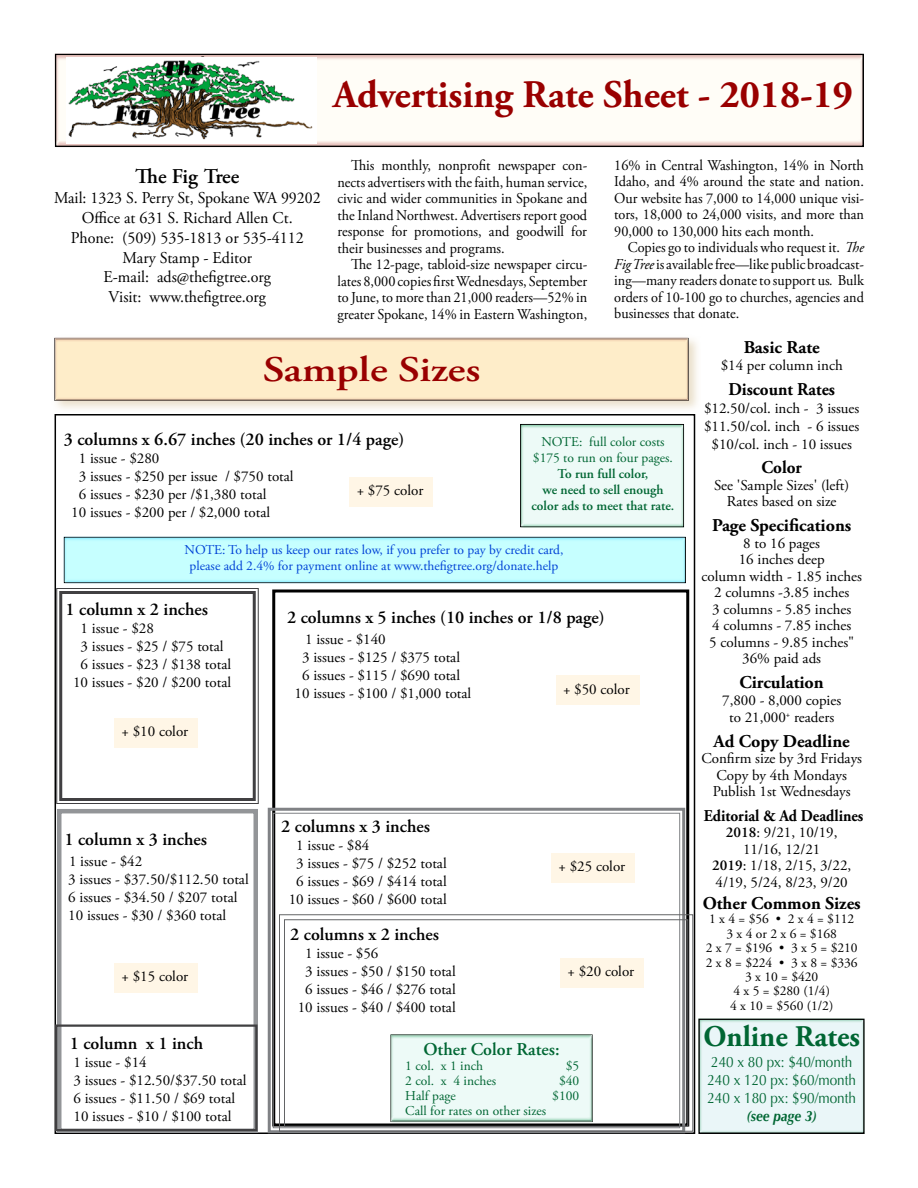
<style>
.page{position:relative;width:918px;height:1188px;background:#fff}
.page>*{position:absolute;margin:0;border:0;box-sizing:border-box;transform-origin:0 0}
.t1{font:700 39px "Adobe Garamond Pro";color:#900}
.t2{font:600 36px "Adobe Garamond Pro";color:#900;scale:1.2 1}
.t3{font:700 30px "Adobe Garamond Pro";color:#063}
.t4{font:600 21px "Adobe Garamond Pro";letter-spacing:-.02em;color:#000}
.t5{font:600 18px "Adobe Garamond Pro";color:#000}
.t6{font:700 18px "Adobe Garamond Pro";color:#000}
.t7{font:700 18px "Adobe Garamond Pro";color:#000;scale:.95 1}
.t8{font:600 18px "Adobe Garamond Pro";color:#063}
.t9{font:16.5px/19.8px "Adobe Garamond Pro";color:#000;text-align:center;scale:.96 1}
.t10{font:700 16.5px "Adobe Garamond Pro";color:#000;scale:.93 1}
.t11{font:15px/16.5px "Adobe Garamond Pro";color:#000;text-align:center}
.t12{font:15px/16.5px "Adobe Garamond Pro";color:#000;text-align:justify;scale:.95 1}
.t13{font:15px/18px "Optima";color:#063;scale:.9 1}
.t14{font:italic 700 15px "Optima";color:#063;scale:.9 1}
.t15{font:13.5px/16.2px "Adobe Garamond Pro";color:#0042d6;text-align:center}
.t16{font:13.5px/16.2px "Adobe Garamond Pro";color:#063;text-align:center}
.t17{font:13.5px/14.4px "Adobe Garamond Pro";color:#000;text-align:center}
.t18{font:600 13.5px/16.2px "Adobe Garamond Pro";color:#063;text-align:center}
.s1{font-style:italic}
.s2{font-weight:600}
</style>
<div class="page">
<div style="left:696px;top:1016px;width:170px;height:119px;background:#009042;opacity:.5"></div>
<div style="left:54px;top:52px;width:812px;height:98px;background:#900;opacity:.25"></div>
<div style="left:516px;top:419px;width:170px;height:111px;background:#009042;opacity:.5"></div>
<img style="left:72px;top:52px;width:240px;height:95px">
<svg style="left:266px;top:806px;width:421px;height:328px"></svg>
<svg style="left:56px;top:588px;width:203px;height:216px"></svg>
<div style="left:59px;top:591px;width:197px;height:210px;border:3px solid #414042"></div>
<div style="left:57px;top:809px;width:201px;height:324px;border:4px solid #939598"></div>
<svg style="left:278px;top:914px;width:416px;height:218px"></svg>
<div style="left:284px;top:919px;width:404px;height:208px;border:1px solid #636466"></div>
<div style="left:51px;top:334px;width:650px;height:80px;background:#e3d5b9;opacity:.75"></div>
<div style="left:53px;top:337px;width:636px;height:66px;background:#900;opacity:.25"></div>
<div style="left:55px;top:1024px;width:203px;height:107px;border:2px solid #414042"></div>
<img style="left:66px;top:58px;width:251px;height:85px">
<div style="left:552px;top:853px;width:83px;height:29px;background:#fff6e6"></div>
<div style="left:115px;top:963px;width:83px;height:30px;background:#fff6e6"></div>
<div style="left:389px;top:1034px;width:208px;height:88px;background:#009042;opacity:.5"></div>
<div style="left:115px;top:718px;width:83px;height:29px;background:#fff6e6"></div>
<div style="left:556px;top:675px;width:83px;height:30px;background:#fff6e6"></div>
<div style="left:350px;top:477px;width:83px;height:29px;background:#fff6e6"></div>
<div style="left:561px;top:958px;width:83px;height:29px;background:#fff6e6"></div>
<div style="left:61px;top:532px;width:625px;height:54px;background:#3cf;opacity:.5"></div>
<h1 class="t1" style="left:333px;top:72px;width:521px">Advertising Rate Sheet - 2018-19</h1>
<h3 class="t4" style="left:135px;top:165px;width:106px">The Fig Tree</h3>
<p class="t9" style="left:54px;top:189px;width:279px">Mail: 1323 S. Perry St, Spokane WA 99202<br>Office at 631 S. Richard Allen Ct.<br>Phone: (509) 535-1813 or 535-4112<br>Mary Stamp - Editor<br>E-mail: ads@thefigtree.org<br>Visit: www.thefigtree.org</p>
<p class="t12" style="left:338px;top:158px;width:264px;text-indent:13px">This monthly, nonprofit newspaper con&shy;nects advertisers with the faith, human service, civic and wider communities in Spokane and the Inland Northwest. Advertisers report good response for promotions, and goodwill for their businesses and programs.</p>
<p class="t12" style="left:338px;top:257px;width:264px;text-indent:13px">The 12-page, tabloid-size newspaper circu&shy;lates 8,000 copies first Wednesdays, September to June, to more than 21,000 readers—52% in greater Spokane, 14% in Eastern Washington,</p>
<p class="t12" style="left:614px;top:157px;width:264px">16% in Central Washington, 14% in North Idaho, and 4% around the state and nation.<br>Our website has 7,000 to 14,000 unique visi&shy;tors, 18,000 to 24,000 visits, and more than 90,000 to 130,000 hits each month.</p>
<p class="t12" style="left:614px;top:240px;width:264px;text-indent:13px">Copies go to individuals who request it. <span class="s1">The Fig Tree</span> is available free—like public broadcast&shy;ing—many readers donate to support us<span class="s1">.</span> Bulk orders of 10-100 go to churches, agencies and businesses that donate.</p>
<h2 class="t2" style="left:263px;top:349px;width:183px">Sample Sizes</h2>
<p class="t5" style="left:64px;top:429px;width:342px">3 columns x 6.67 inches (20 inches or 1/4 page)</p>
<p class="t11" style="left:79px;top:451px;width:82px">1 issue - $280</p>
<p class="t11" style="left:79px;top:469px;width:216px">3 issues - $250 per issue / $750 total</p>
<p class="t11" style="left:79px;top:487px;width:189px">6 issues - $230 per /$1,380 total</p>
<p class="t11" style="left:71px;top:505px;width:201px">10 issues - $200 per / $2,000 total</p>
<p class="t11" style="left:357px;top:483px;width:68px">+ $75 color</p>
<p class="t16" style="left:533px;top:434px;width:142px">NOTE: full color costs $175 to run on four pages.</p>
<p class="t18" style="left:532px;top:466px;width:144px">To run full color,<br>we need to sell enough color ads to meet that rate.</p>
<p class="t15" style="left:184px;top:542px;width:380px">NOTE: To help us keep our rates low, if you prefer to pay by credit card, please add 2.4% for payment online at www.thefigtree.org/donate.help</p>
<p class="t5" style="left:66px;top:599px;width:144px">1 column x 2 inches</p>
<p class="t11" style="left:81px;top:620px;width:75px">1 issue - $28</p>
<p class="t11" style="left:81px;top:638px;width:144px">3 issues - $25 / $75 total</p>
<p class="t11" style="left:81px;top:656px;width:152px">6 issues - $23 / $138 total</p>
<p class="t11" style="left:73px;top:674px;width:159px">10 issues - $20 / $200 total</p>
<p class="t11" style="left:122px;top:724px;width:68px">+ $10 color</p>
<p class="t5" style="left:64px;top:829px;width:144px">1 column x 3 inches</p>
<p class="t11" style="left:68px;top:853px;width:182px;line-height:18px;text-align:left">1 issue - $42<br>3 issues - $37.50/$112.50 total<br>6 issues - $34.50 / $207 total<br>10 issues - $30 / $360 total</p>
<p class="t11" style="left:122px;top:969px;width:68px">+ $15 color</p>
<p class="t5" style="left:70px;top:1033px;width:135px">1 column x 1 inch</p>
<p class="t11" style="left:74px;top:1054px;width:174px;line-height:18px;text-align:left">1 issue - $14<br>3 issues - $12.50/$37.50 total<br>6 issues - $11.50 / $69 total<br>10 issues - $10 / $100 total</p>
<p class="t5" style="left:287px;top:607px;width:319px">2 columns x 5 inches (10 inches or 1/8 page)</p>
<p class="t11" style="left:305px;top:632px;width:82px">1 issue - $140</p>
<p class="t11" style="left:302px;top:650px;width:159px">3 issues - $125 / $375 total</p>
<p class="t11" style="left:302px;top:668px;width:159px">6 issues - $115 / $690 total</p>
<p class="t11" style="left:295px;top:686px;width:178px">10 issues - $100 / $1,000 total</p>
<p class="t11" style="left:563px;top:681px;width:68px">+ $50 color</p>
<p class="t5" style="left:281px;top:816px;width:150px">2 columns x 3 inches</p>
<p class="t11" style="left:296px;top:838px;width:75px">1 issue - $84</p>
<p class="t11" style="left:296px;top:856px;width:152px">3 issues - $75 / $252 total</p>
<p class="t11" style="left:296px;top:874px;width:152px">6 issues - $69 / $414 total</p>
<p class="t11" style="left:289px;top:892px;width:159px">10 issues - $60 / $600 total</p>
<p class="t5" style="left:290px;top:924px;width:150px">2 columns x 2 inches</p>
<p class="t11" style="left:305px;top:946px;width:75px">1 issue - $56</p>
<p class="t11" style="left:305px;top:964px;width:152px">3 issues - $50 / $150 total</p>
<p class="t11" style="left:305px;top:982px;width:152px">6 issues - $46 / $276 total</p>
<p class="t11" style="left:298px;top:1000px;width:159px">10 issues - $40 / $400 total</p>
<p class="t11" style="left:559px;top:859px;width:68px">+ $25 color</p>
<p class="t11" style="left:568px;top:964px;width:68px">+ $20 color</p>
<p class="t8" style="left:423px;top:1039px;width:138px">Other Color Rates:</p>
<p class="t16" style="left:405px;top:1059px;width:79px">1 col. x 1 inch</p>
<p class="t16" style="left:566px;top:1059px;width:15px">$5</p>
<p class="t16" style="left:405px;top:1074px;width:92px">2 col. x 4 inches</p>
<p class="t16" style="left:559px;top:1074px;width:22px">$40</p>
<p class="t16" style="left:405px;top:1089px;width:52px">Half page</p>
<p class="t16" style="left:552px;top:1089px;width:28px">$100</p>
<p class="t16" style="left:405px;top:1104px;width:142px">Call for rates on other sizes</p>
<p class="t6" style="left:744px;top:337px;width:78px">Basic Rate</p>
<p class="t11" style="left:721px;top:358px;width:124px">$14 per column inch</p>
<p class="t7" style="left:728px;top:379px;width:114px">Discount Rates</p>
<p class="t11" style="left:704px;top:400px;width:157px;line-height:18px">$12.50/col. inch - 3 issues $11.50/col. inch - 6 issues $10/col. inch - 10 issues</p>
<p class="t7" style="left:761px;top:457px;width:44px">Color</p>
<p class="t11" style="left:714px;top:477px;width:137px">See 'Sample Sizes' (left)<br>Rates based on size</p>
<p class="t6" style="left:712px;top:515px;width:141px">Page Specifications</p>
<p class="t11" style="left:702px;top:535px;width:162px">8 to 16 pages<br>16 inches deep<br>column width - 1.85 inches<br>2 columns -3.85 inches<br>3 columns - 5.85 inches<br>4 columns - 7.85 inches<br>5 columns - 9.85 inches"<br>36% paid ads</p>
<p class="t6" style="left:740px;top:671px;width:86px">Circulation</p>
<p class="t11" style="left:722px;top:692px;width:121px;line-height:17.2px">7,800 - 8,000 copies to 21,000<sup>+</sup> readers</p>
<p class="t6" style="left:714px;top:731px;width:138px">Ad Copy Deadline</p>
<p class="t11" style="left:701px;top:751px;width:162px">Confirm size by 3rd Fridays<br>Copy by 4th Mondays<br>Publish 1st Wednesdays</p>
<p class="t10" style="left:704px;top:806px;width:173px">Editorial &amp; Ad Deadlines</p>
<p class="t11" style="left:712px;top:825px;width:141px"><span class="s2">2018</span>: 9/21, 10/19,<br>11/16, 12/21<br><span class="s2">2019</span>: 1/18, 2/15, 3/22,<br>4/19, 5/24, 8/23, 9/20</p>
<p class="t6" style="left:703px;top:893px;width:159px">Other Common Sizes</p>
<p class="t17" style="left:706px;top:912px;width:153px">1 x 4 = $56 • 2 x 4 = $112<br>3 x 4 or 2 x 6 = $168<br>2 x 7 = $196 • 3 x 5 = $210<br>2 x 8 = $224 • 3 x 8 = $336<br>3 x 10 = $420<br>4 x 5 = $280 (1/4)<br>4 x 10 = $560 (1/2)</p>
<h3 class="t3" style="left:704px;top:1019px;width:158px">Online Rates</h3>
<p class="t13" style="left:707px;top:1053px;width:167px">240 x 80 px: $40/month<br>240 x 120 px: $60/month<br>240 x 180 px: $90/month</p>
<p class="t14" style="left:746px;top:1107px;width:80px">(see page 3)</p>
</div>
